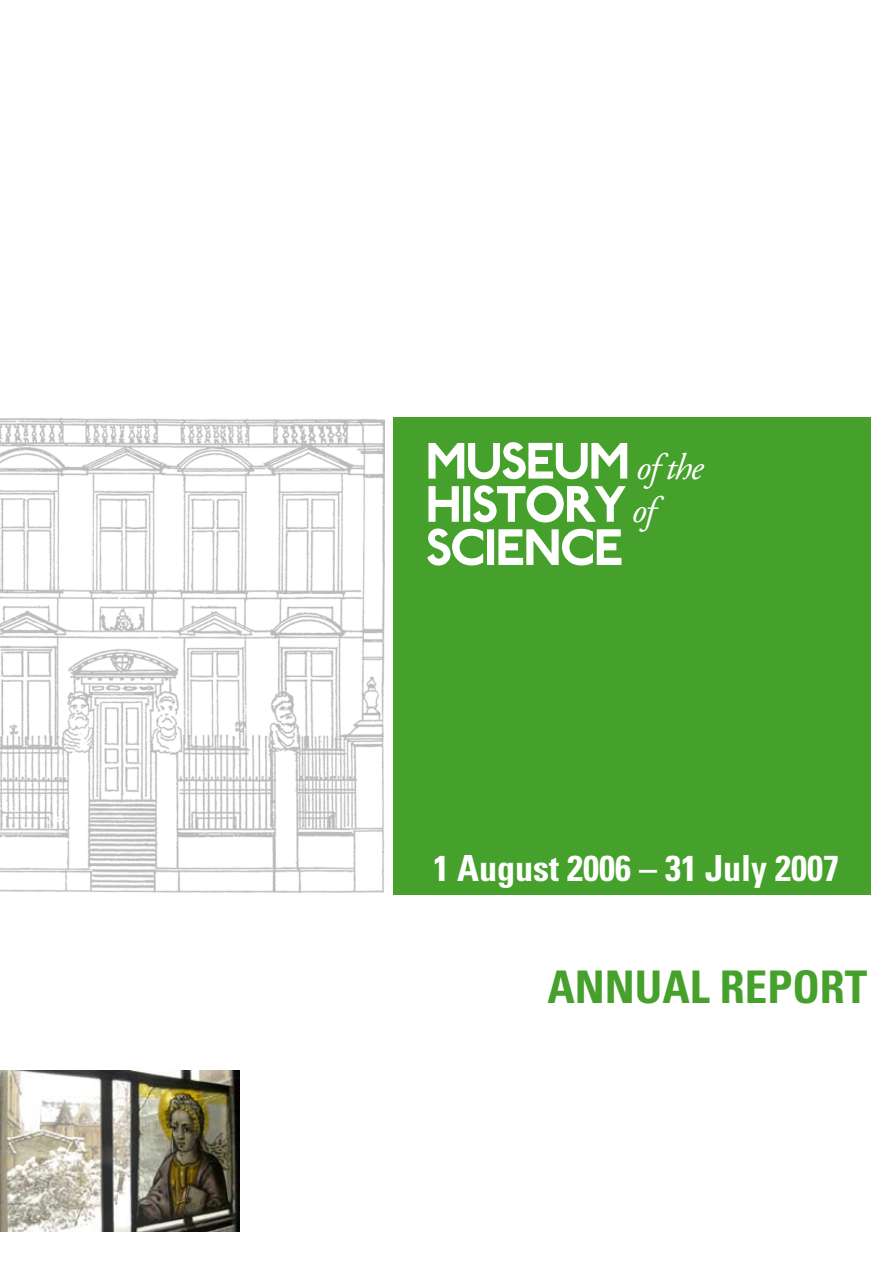
<style>
.page{position:relative;width:893px;height:1263px;background:#fff}
.page>*{position:absolute;margin:0;border:0;box-sizing:border-box;transform-origin:0 0}
.t1{font:700 54px/43.2px "P22 Underground";letter-spacing:-.04em;color:#fff}
.t2{font:700 condensed 45px "Univers LT Std";color:#45a12b}
.t3{font:700 condensed 36px "Univers LT Std";color:#fff}
.s1{font-family:"Adobe Garamond Pro";font-weight:400;font-style:italic;font-size:36.9px}
</style>
<div class="page">
<div style="left:393px;top:417px;width:478px;height:477px;background:#45a12b"></div>
<img style="left:0;top:417px;width:385px;height:476px">
<img style="left:0;top:1070px;width:239px;height:161px">
<p class="t1" style="left:425px;top:437px;width:279px">MUSEUM <span class="s1">of the<br></span>HISTORY <span class="s1">of<br></span>SCIENCE</p>
<p class="t3" style="left:433px;top:846px;width:407px">1 AUGUST 2006 – 31 JULY 2007</p>
<p class="t2" style="left:547px;top:959px;width:322px">ANNUAL REPORT</p>
</div>
